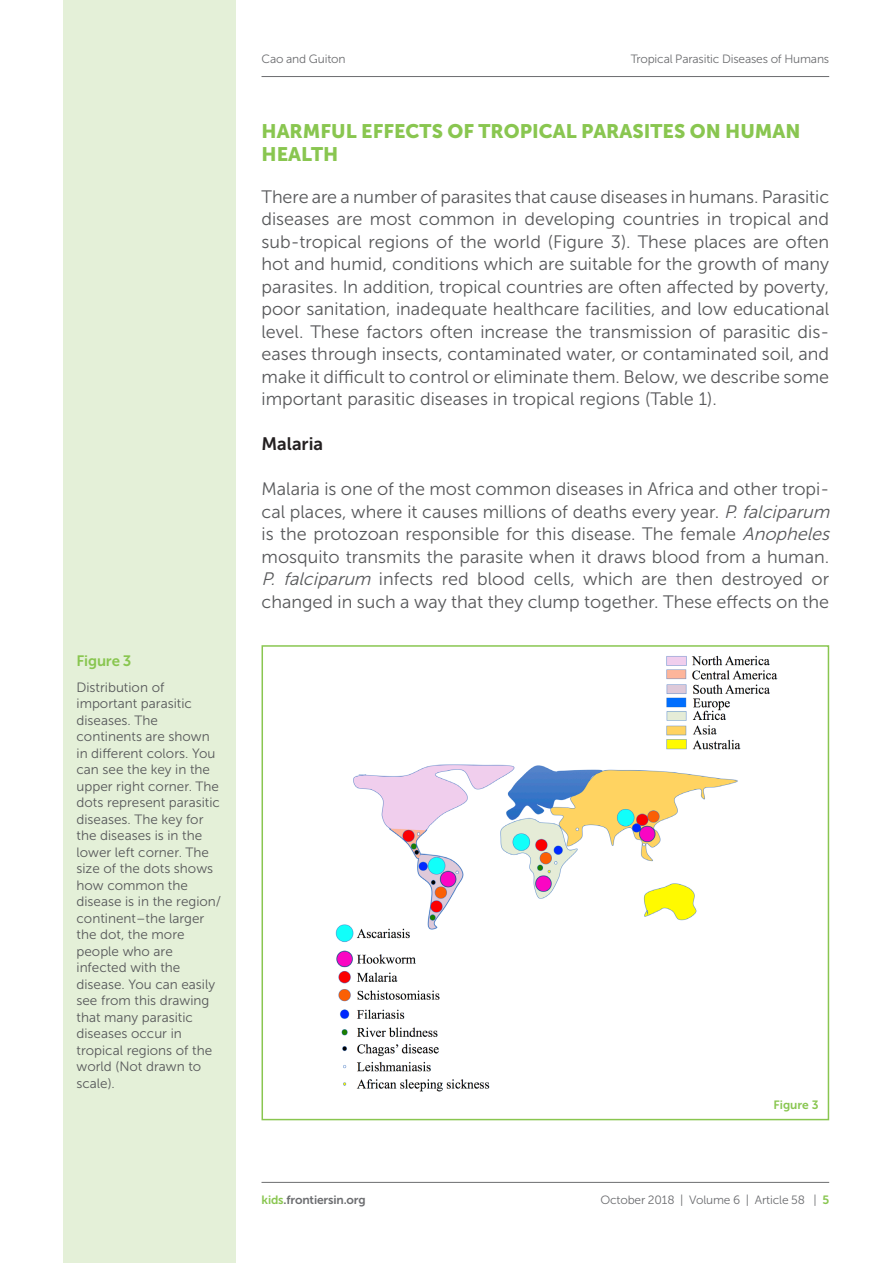
<style>
.page{position:relative;width:893px;height:1263px;background:#fff}
.page>*{position:absolute;margin:0;border:0;box-sizing:border-box;transform-origin:0 0}
.ART_kids_tx_title1{font:19.5px/22.5px "Museo Sans 900";color:#89c650}
.ART_kids_tx{font:18px/22.5px "Museo Sans 300";color:#57585a;text-align:justify}
.ART_kids_tx_title2{font:18px "Museo Sans 700";color:#231f20}
.ART_kids_title5{font:15px "Museo Sans 700";letter-spacing:-.01em;color:#89c650}
.REF_kids_tx_2{font:13.5px/16.5px "Museo Sans 300";color:#57585a}
.t1{font:12px "Museo Sans 300";letter-spacing:-.015em;color:#6c6d70}
.t2{font:12px "Museo Sans 700";letter-spacing:-.01em;color:#6c6d70}
.t3{font:12px "Museo Sans 700";color:#89c650}
.s1{font-style:italic}
.s2{color:#89c650}
.s3{font-family:"Museo Sans 700";color:#89c650}
</style>
<div class="page">
<hr style="left:261px;top:76px;width:568px;height:1px;background:#6c6d70">
<div style="left:64px;top:0;width:172px;height:1263px;background:#e4f0d8"></div>
<hr style="left:261px;top:1182px;width:568px;height:1px;background:#6c6d70">
<div style="left:261px;top:645px;width:568px;height:475px;background:#fff;border:2px solid #89c650"></div>
<img style="left:335px;top:656px;width:443px;height:436px">
<p class="ART_kids_title5" style="left:77px;top:653px;width:56px">Figure 3</p>
<p class="REF_kids_tx_2" style="left:77px;top:679px;width:146px">Distribution of important parasitic diseases. The continents are shown in different colors. You can see the key in the upper right corner. The dots represent parasitic diseases. The key for the diseases is in the lower left corner. The size of the dots shows how common the disease is in the region/ continent–the larger the dot, the more people who are infected with the disease. You can easily see from this drawing that many parasitic diseases occur in tropical regions of the world (Not drawn to scale).</p>
<p class="t1" style="left:261px;top:52px;width:86px">Cao and Guiton</p>
<p class="t1" style="left:631px;top:52px;width:200px">Tropical Parasitic Diseases of Humans</p>
<p class="ART_kids_tx_title1" style="left:261px;top:120px;width:540px">HARMFUL EFFECTS OF TROPICAL PARASITES ON HUMAN<br>HEALTH</p>
<p class="ART_kids_tx" style="left:261px;top:185px;width:569px">There are a number of parasites that cause diseases in humans. Parasitic diseases are most common in developing countries in tropical and sub-tropical regions of the world (Figure 3). These places are often hot and humid, conditions which are suitable for the growth of many parasites. In addition, tropical countries are often affected by poverty, poor sanitation, inadequate healthcare facilities, and low educational level. These factors often increase the transmission of parasitic dis&shy;eases through insects, contaminated water, or contaminated soil, and make it difficult to control or eliminate them. Below, we describe some important parasitic diseases in tropical regions (Table 1).</p>
<p class="ART_kids_tx_title2" style="left:261px;top:434px;width:63px">Malaria</p>
<p class="ART_kids_tx" style="left:261px;top:478px;width:574px;text-align:left">Malaria is one of the most common diseases in Africa and other tropi&shy;cal places, where it causes millions of deaths every year. <span class="s1">P.falciparum </span>is the protozoan responsible for this disease. The female <span class="s1">Anopheles </span>mosquito transmits the parasite when it draws blood from a human.<br><span class="s1">P. falciparum</span> infects red blood cells, which are then destroyed or changed in such a way that they clump together. These effects on the</p>
<p class="t3" style="left:773px;top:1098px;width:47px">Figure 3</p>
<p class="t2" style="left:261px;top:1193px;width:106px"><span class="s2">kids</span>.frontiersin.org</p>
<p class="t1" style="left:600px;top:1193px;width:230px">October 2018 | Volume 6 | Article 58 | <span class="s3">5</span></p>
</div>
